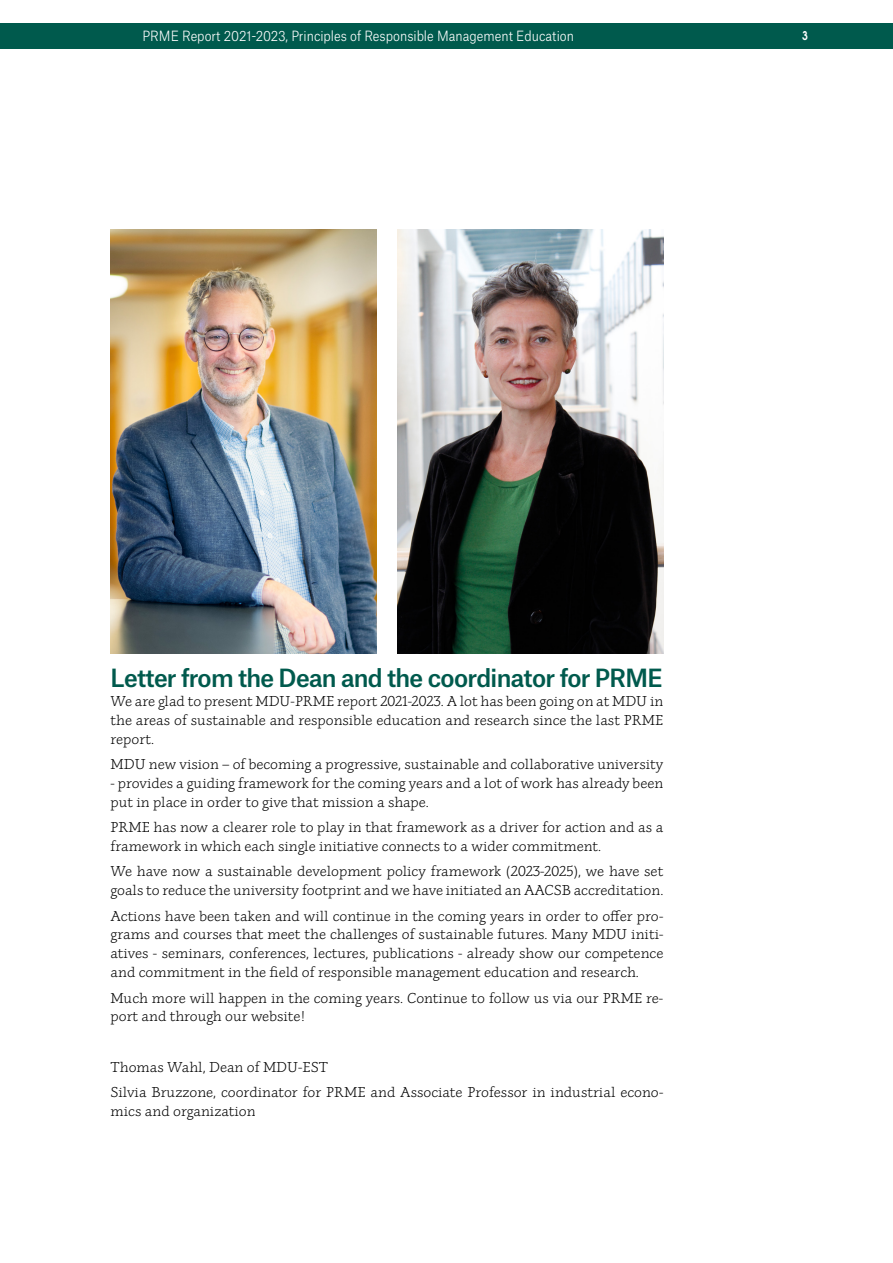
<style>
.page{position:relative;width:893px;height:1263px;background:#fff}
.page>*{position:absolute;margin:0;border:0;box-sizing:border-box;transform-origin:0 0}
.t1{font:500 24px "Atlas Grotesk";letter-spacing:-.03em;color:#005a4d}
.t2{font:300 13.5px/18.9px "Ducta MDH";color:#000}
.t3{font:300 13.5px "Atlas Grotesk";color:#fff;scale:.9 1}
.t4{font:600 12px "ITC Avant Garde Pro";color:#fff;scale:.85 1}
</style>
<div class="page">
<img style="left:111px;top:230px;width:265px;height:424px">
<img style="left:398px;top:230px;width:265px;height:424px">
<div style="left:0;top:23px;width:893px;height:26px;background:#005a4d"></div>
<p class="t3" style="left:142px;top:25px;width:481px">PRME Report 2021-2023, Principles of Responsible Management Education</p>
<p class="t4" style="left:802px;top:27px;width:8px">3</p>
<h1 class="t1" style="left:111px;top:658px;width:554px">Letter from the Dean and the coordinator for PRME</h1>
<p class="t2" style="left:111px;top:692px;width:554px;text-align:justify">We are glad to present MDU-PRME report 2021-2023. A lot has been going on at MDU in the areas of sustainable and responsible education and research since the last PRME report.</p>
<p class="t2" style="left:111px;top:755px;width:554px">MDU new vision – of becoming a progressive, sustainable and collaborative university</p>
<p class="t2" style="left:111px;top:774px;width:554px">- provides a guiding framework for the coming years and a lot of work has already been put in place in order to give that mission a shape.</p>
<p class="t2" style="left:111px;top:818px;width:554px">PRME has now a clearer role to play in that framework as a driver for action and as a framework in which each single initiative connects to a wider commitment.</p>
<p class="t2" style="left:111px;top:862px;width:554px">We have now a sustainable development policy framework (2023-2025), we have set goals to reduce the university footprint and we have initiated an AACSB accreditation.</p>
<p class="t2" style="left:111px;top:907px;width:554px;text-align:justify">Actions have been taken and will continue in the coming years in order to offer pro&shy;grams and courses that meet the challenges of sustainable futures. Many MDU initi&shy;atives - seminars, conferences, lectures, publications - already show our competence and commitment in the field of responsible management education and research.</p>
<p class="t2" style="left:111px;top:988px;width:554px">Much more will happen in the coming years. Continue to follow us via our PRME re&shy;port and through our website!</p>
<p class="t2" style="left:111px;top:1055px;width:554px;line-height:25.2px">Thomas Wahl, Dean of MDU-EST<br>Silvia Bruzzone, coordinator for PRME and Associate Professor in industrial econo-</p>
<p class="t2" style="left:111px;top:1102px;width:147px">mics and organization</p>
</div>
